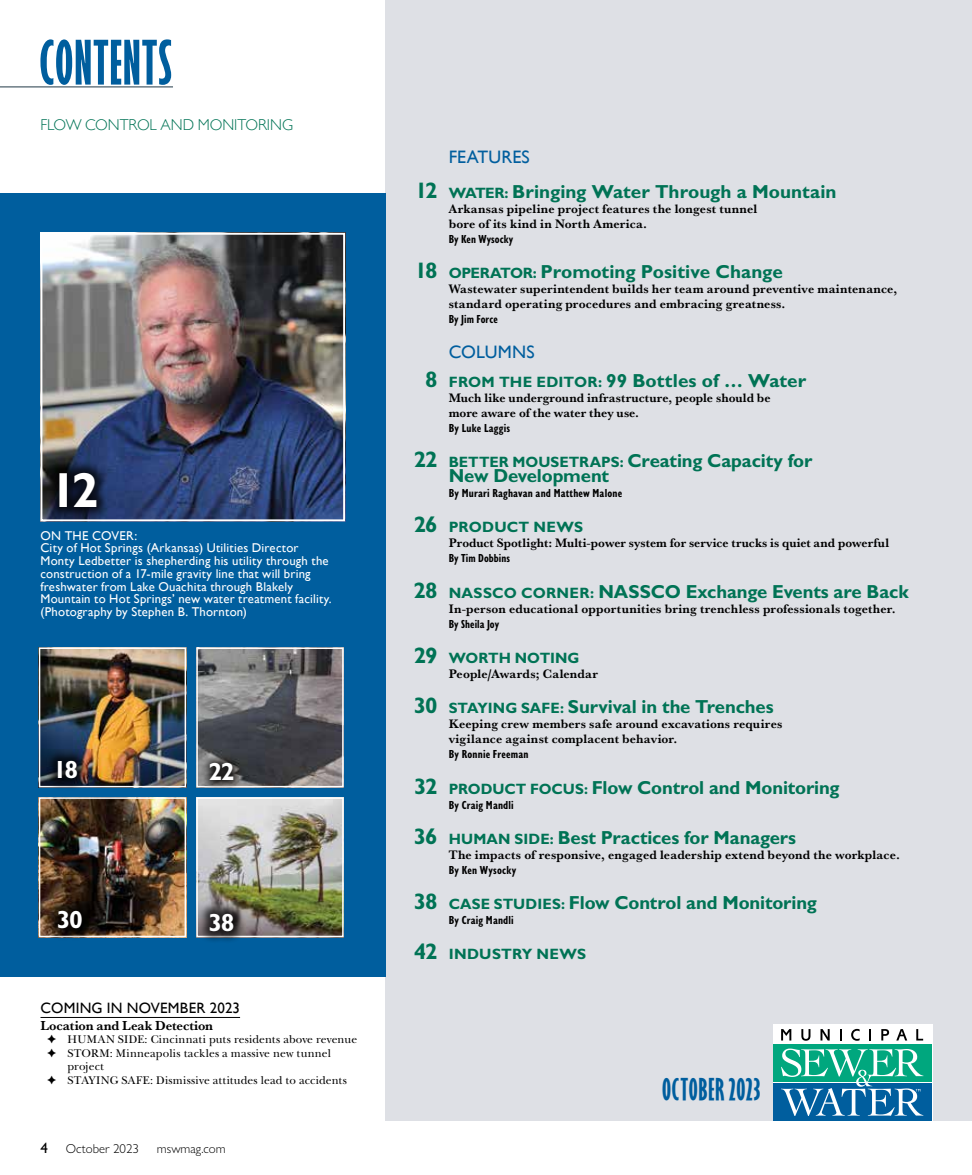
<style>
.page{position:relative;width:972px;height:1175px;background:#fff}
.page>*{position:absolute;margin:0;border:0;box-sizing:border-box;transform-origin:0 0}
.t1{font:700 extra-condensed 56.25px "Gill Sans";letter-spacing:.01em;color:#005e9e}
.t2{font:700 49.5px "Gill Sans";color:#fff}
.t3{font:700 extra-condensed 27.75px "Gill Sans";letter-spacing:.025em;color:#005e9e}
.t4{font:700 24.9px "Gill Sans";letter-spacing:-.055em;color:#fff}
.t5{font:700 18.9px/15px "Gill Sans";letter-spacing:-.005em;color:#007355}
.t6{font:18px "Gill Sans";letter-spacing:.01em;color:#005e9e}
.t7{font:300 15.75px "Gill Sans";letter-spacing:-.005em;color:#007355}
.t8{font:700 15px "Gill Sans";letter-spacing:.005em;color:#007355}
.t9{font:15px "Gill Sans";letter-spacing:.015em;color:#000}
.t10{font:500 15px "Gill Sans Nova";color:#000}
.t11{font:700 13.5px "Baskerville URW";letter-spacing:-.005em;color:#000}
.t12{font:300 12.9px "Gill Sans Nova";color:#000}
.t13{font:700 12.75px/15px "Baskerville URW";letter-spacing:.015em;color:#000}
.t14{font:12.75px/12.8px "Gill Sans";letter-spacing:.015em;color:#fff}
.t15{font:700 condensed 12px "Gill Sans Nova";letter-spacing:.015em;color:#000}
.t16{font:11.7px "New Baskerville";letter-spacing:.015em;color:#000}
.s1{font-size:22.5px}
.s2{font-size:15px}
</style>
<div class="page">
<div style="left:386px;top:0;width:586px;height:1120px;background:#dee0e5"></div>
<div style="left:0;top:193px;width:386px;height:783px;background:#005e9e"></div>
<hr style="left:0;top:86px;width:173px;height:2px;background:#6b7b84">
<img style="left:199px;top:800px;width:142px;height:134px">
<div style="left:196px;top:797px;width:148px;height:140px;border:2px solid #fff"></div>
<div style="left:198px;top:901px;width:48px;height:42px;background:#000;opacity:.75"></div>
<img style="left:199px;top:650px;width:142px;height:134px">
<div style="left:196px;top:647px;width:148px;height:140px;border:2px solid #fff"></div>
<svg style="left:200px;top:753px;width:43px;height:35px;background:#575756"></svg>
<img style="left:42px;top:800px;width:141px;height:134px">
<div style="left:39px;top:797px;width:147px;height:140px;border:2px solid #fff"></div>
<div style="left:46px;top:898px;width:48px;height:43px;background:#000;opacity:.75"></div>
<img style="left:42px;top:650px;width:141px;height:134px">
<div style="left:39px;top:647px;width:147px;height:140px;border:2px solid #fff"></div>
<div style="left:45px;top:748px;width:45px;height:43px;background:#000;opacity:.75"></div>
<img style="left:40px;top:233px;width:302px;height:288px">
<div style="left:41px;top:233px;width:304px;height:288px;border:2px solid #fff"></div>
<div style="left:773px;top:1024px;width:159px;height:97px;background:#fff"></div>
<div style="left:773px;top:1044px;width:159px;height:37px;background:#00a77e"></div>
<div style="left:773px;top:1083px;width:159px;height:37px;background:#005e9e"></div>
<svg style="left:781px;top:1029px;width:10px;height:11px"></svg>
<svg style="left:801px;top:1029px;width:9px;height:11px"></svg>
<svg style="left:821px;top:1029px;width:9px;height:11px"></svg>
<svg style="left:840px;top:1029px;width:2px;height:11px"></svg>
<svg style="left:851px;top:1028px;width:9px;height:12px"></svg>
<svg style="left:869px;top:1029px;width:2px;height:11px"></svg>
<svg style="left:881px;top:1029px;width:8px;height:11px"></svg>
<svg style="left:896px;top:1029px;width:11px;height:11px"></svg>
<svg style="left:916px;top:1029px;width:7px;height:11px"></svg>
<svg style="left:781px;top:1048px;width:142px;height:68px"></svg>
<hr style="left:40px;top:1017px;width:200px;height:1px;background:#000">
<div style="left:47px;top:460px;width:63px;height:59px;background:#000;opacity:.75"></div>
<h1 class="t1" style="left:39px;top:28px;width:135px">CONTENTS</h1>
<p class="t7" style="left:40px;top:112px;width:254px">FLOW CONTROL AND MONITORING</p>
<h2 class="t2" style="left:50px;top:461px;width:51px">12</h2>
<p class="t14" style="left:40px;top:529px;width:293px">ON THE COVER:<br>City of Hot Springs (Arkansas) Utilities Director Monty Ledbetter is shepherding his utility through the construction of a 17-mile gravity line that will bring freshwater from Lake Ouachita through Blakely Mountain to Hot Springs’ new water treatment facility. (Photography by Stephen B. Thornton)</p>
<h3 class="t4" style="left:53px;top:755px;width:27px">18</h3>
<h3 class="t4" style="left:57px;top:905px;width:28px">30</h3>
<h3 class="t4" style="left:209px;top:757px;width:28px">22</h3>
<h3 class="t4" style="left:209px;top:907px;width:28px">38</h3>
<p class="t9" style="left:40px;top:999px;width:201px">COMING IN NOVEMBER 2023</p>
<p class="t11" style="left:40px;top:1015px;width:174px">Location and Leak Detection</p>
<p class="t16" style="left:47px;top:1032px;width:311px">✦ HUMAN SIDE: Cincinnati puts residents above revenue</p>
<p class="t16" style="left:47px;top:1046px;width:285px">✦ STORM: Minneapolis tackles a massive new tunnel</p>
<p class="t16" style="left:68px;top:1059px;width:38px">project</p>
<p class="t16" style="left:47px;top:1073px;width:301px">✦ STAYING SAFE: Dismissive attitudes lead to accidents</p>
<p class="t10" style="left:40px;top:1139px;width:9px">4</p>
<p class="t12" style="left:66px;top:1141px;width:75px">October 2023</p>
<p class="t12" style="left:157px;top:1141px;width:70px">mswmag.com</p>
<h3 class="t6" style="left:449px;top:146px;width:83px">FEATURES</h3>
<h3 class="t5" style="left:415px;top:184px;width:423px"><span class="s1">12</span> <span class="s2">WATER:</span> Bringing Water Through a Mountain</h3>
<p class="t13" style="left:449px;top:201px;width:310px">Arkansas pipeline project features the longest tunnel bore of its kind in North America.</p>
<p class="t15" style="left:449px;top:231px;width:66px">By Ken Wysocky</p>
<h3 class="t5" style="left:415px;top:264px;width:370px"><span class="s1">18</span> <span class="s2">OPERATOR:</span> Promoting Positive Change</h3>
<p class="t13" style="left:449px;top:281px;width:450px">Wastewater superintendent builds her team around preventive maintenance, standard operating procedures and embracing greatness.</p>
<p class="t15" style="left:449px;top:311px;width:51px">By Jim Force</p>
<h3 class="t6" style="left:449px;top:342px;width:88px">COLUMNS</h3>
<h3 class="t5" style="left:425px;top:373px;width:383px"><span class="s1">8</span> <span class="s2">FROM THE EDITOR:</span> 99 Bottles of … Water</h3>
<p class="t13" style="left:449px;top:390px;width:323px">Much like underground infrastructure, people should be more aware of the water they use.</p>
<p class="t15" style="left:449px;top:420px;width:63px">By Luke Laggis</p>
<h3 class="t5" style="left:449px;top:453px;width:365px;text-indent:-35px"><span class="s1">22</span> <span class="s2">BETTER MOUSETRAPS:</span> Creating Capacity for<br>New Development</h3>
<p class="t15" style="left:449px;top:485px;width:175px">By Murari Raghavan and Matthew Malone</p>
<p class="t8" style="left:414px;top:518px;width:171px"><span class="s1">26</span> PRODUCT NEWS</p>
<p class="t13" style="left:449px;top:535px;width:442px">Product Spotlight: Multi-power system for service trucks is quiet and powerful</p>
<p class="t15" style="left:449px;top:550px;width:63px">By Tim Dobbins</p>
<h3 class="t5" style="left:414px;top:583px;width:497px"><span class="s1">28</span> <span class="s2">NASSCO CORNER:</span> NASSCO Exchange Events are Back</h3>
<p class="t13" style="left:449px;top:600px;width:448px">In-person educational opportunities bring trenchless professionals together.</p>
<p class="t15" style="left:449px;top:615px;width:52px">By Sheila Joy</p>
<p class="t8" style="left:414px;top:649px;width:167px"><span class="s1">29</span> WORTH NOTING</p>
<p class="t13" style="left:449px;top:666px;width:151px">People/Awards; Calendar</p>
<h3 class="t5" style="left:414px;top:699px;width:361px"><span class="s1">30</span> <span class="s2">STAYING SAFE:</span> Survival in the Trenches</h3>
<p class="t13" style="left:449px;top:716px;width:335px">Keeping crew members safe around excavations requires vigilance against complacent behavior.</p>
<p class="t15" style="left:449px;top:746px;width:81px">By Ronnie Freeman</p>
<h3 class="t5" style="left:414px;top:779px;width:427px"><span class="s1">32</span> <span class="s2">PRODUCT FOCUS:</span> Flow Control and Monitoring</h3>
<p class="t15" style="left:449px;top:796px;width:67px">By Craig Mandli</p>
<h3 class="t5" style="left:414px;top:829px;width:384px"><span class="s1">36</span> <span class="s2">HUMAN SIDE:</span> Best Practices for Managers</h3>
<p class="t13" style="left:449px;top:846px;width:453px">The impacts of responsive, engaged leadership extend beyond the workplace.</p>
<p class="t15" style="left:449px;top:861px;width:69px">By Ken Wysocky</p>
<h3 class="t5" style="left:414px;top:895px;width:405px"><span class="s1">38</span> <span class="s2">CASE STUDIES:</span> Flow Control and Monitoring</h3>
<p class="t15" style="left:449px;top:912px;width:67px">By Craig Mandli</p>
<p class="t8" style="left:414px;top:945px;width:174px"><span class="s1">42</span> INDUSTRY NEWS</p>
<h3 class="t3" style="left:662px;top:1072px;width:100px">OCTOBER 2023</h3>
</div>
